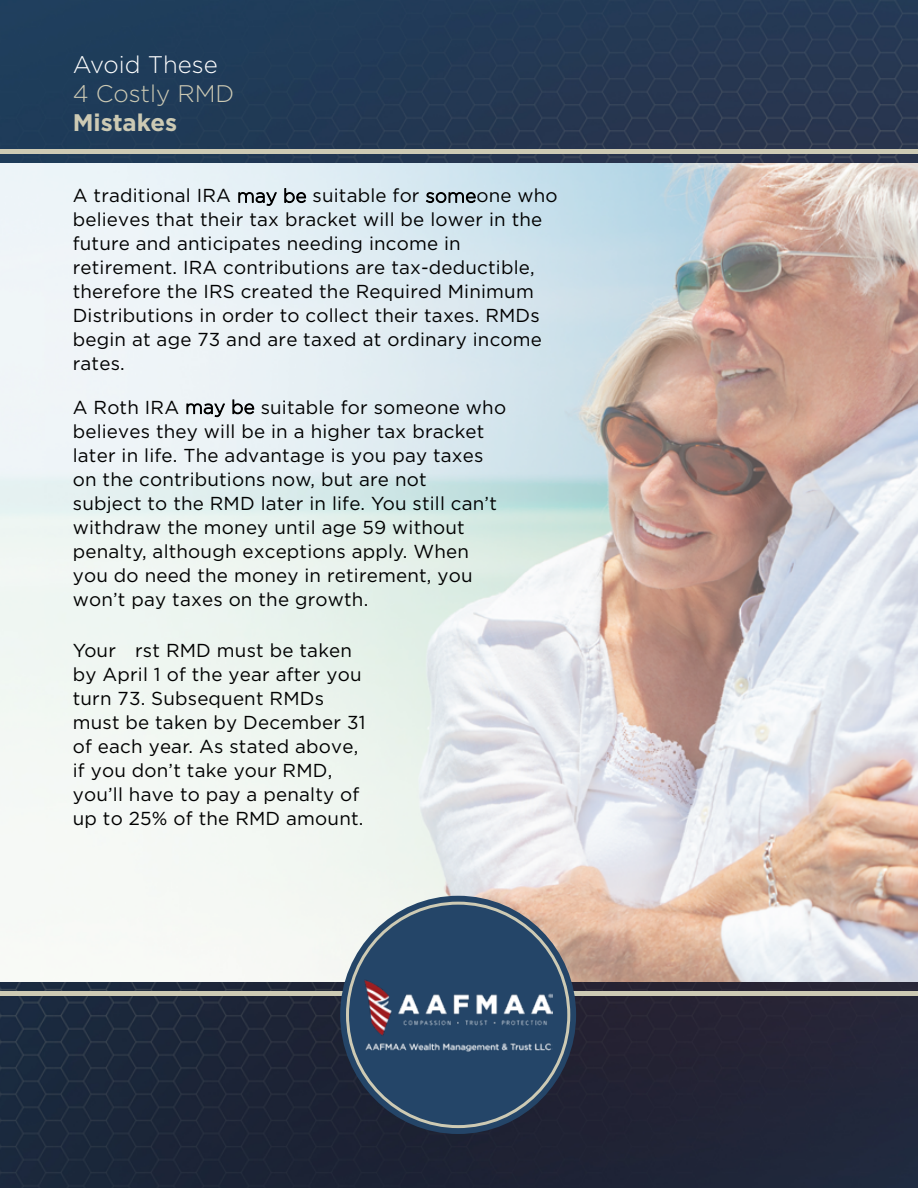
<style>
.page{position:relative;width:918px;height:1188px;background:#fff}
.page>*{position:absolute;margin:0;border:0;box-sizing:border-box;transform-origin:0 0}
.t1{font:300 24px "Gotham";color:#fff}
.t2{font:300 24px "Gotham";color:#cdcab4}
.t3{font:700 24px "Gotham";color:#cdcab4}
.t4{font:18.75px/24px "Gotham";letter-spacing:.01em;color:#000}
.s1{font-weight:300}
</style>
<div class="page">
<img style="left:0;top:163px;width:918px;height:1025px">
<img style="left:0;top:0;width:918px;height:163px">
<hr style="left:0;top:150px;width:918px;height:4px;background:#cdcab4">
<hr style="left:0;top:992px;width:918px;height:4px;background:#cdcab4">
<div style="left:340px;top:896px;width:236px;height:238px;background:#244568;border-radius:50%"></div>
<img style="left:364px;top:980px;width:188px;height:72px">
<p class="t1" style="left:73px;top:50px;width:146px">Avoid These</p>
<p class="t2" style="left:73px;top:78px;width:163px">4 Costly RMD</p>
<p class="t3" style="left:73px;top:106px;width:106px">Mistakes</p>
<p class="t4" style="left:73px;top:183px;width:486px">A traditional IRA <span class="s1">may be</span> suitable for <span class="s1">some</span>one who believes that their tax bracket will be lower in the future and anticipates needing income in retirement. IRA contributions are tax-deductible, therefore the IRS created the Required Minimum Distributions in order to collect their taxes. RMDs begin at age 73 and are taxed at ordinary income rates.</p>
<p class="t4" style="left:73px;top:395px;width:435px">A Roth IRA <span class="s1">may be</span> suitable for someone who believes they will be in a higher tax bracket later in life. The advantage is you pay taxes on the contributions now, but are not<br>subject to the RMD later in life. You still can’t withdraw the money until age 59 without penalty, although exceptions apply. When you do need the money in retirement, you won’t pay taxes on the growth.</p>
<p class="t4" style="left:73px;top:638px;width:294px">Your rst RMD must be taken by April 1 of the year after you turn 73. Subsequent RMDs must be taken by December 31 of each year. As stated above, if you don’t take your RMD, you’ll have to pay a penalty of up to 25% of the RMD amount.</p>
</div>
